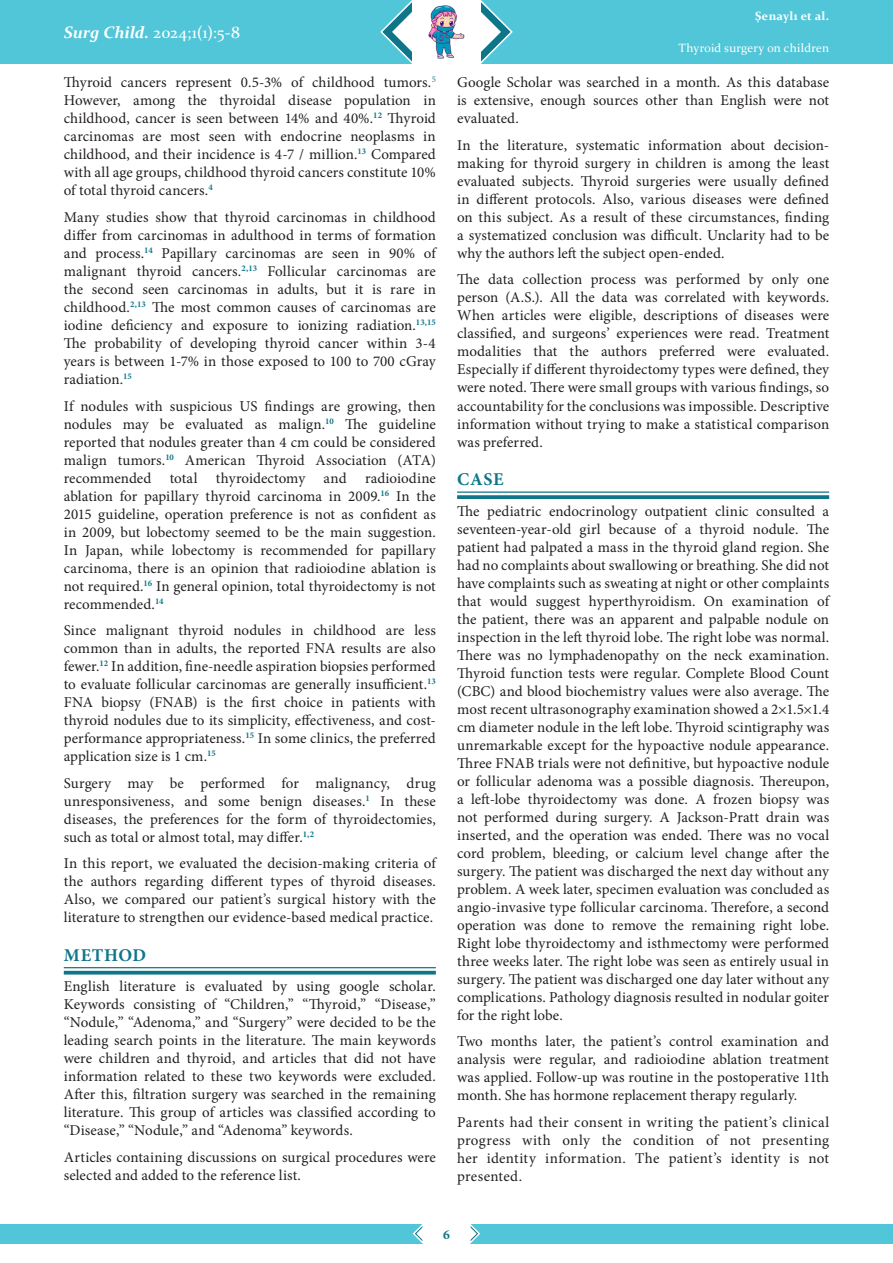
<style>
.page{position:relative;width:893px;height:1263px;background:#fff}
.page>*{position:absolute;margin:0;border:0;box-sizing:border-box;transform-origin:0 0}
._1__BAŞLIK{font:700 18px "Minion Pro";letter-spacing:.035em;color:#0e7688}
.t1{font:16.5px "Constantia";color:#fff}
.Ana_metin{font:15px/18px "Minion Pro";letter-spacing:.005em;color:#231f20;text-align:justify}
.t2{font:700 13.5px "Minion Pro";color:#0e7688}
.t3{font:12px "Constantia";letter-spacing:.02em;color:#fff}
.t4{font:700 12px "Constantia";letter-spacing:.025em;color:#fff}
.s1{font-weight:700;font-style:italic}
</style>
<div class="page">
<div style="left:0;top:0;width:412px;height:64px;background:#51c6d8"></div>
<div style="left:481px;top:0;width:412px;height:64px;background:#51c6d8"></div>
<svg style="left:380px;top:0;width:133px;height:64px"></svg>
<div style="left:436px;top:0;width:45px;height:64px;background:#fff"></div>
<div style="left:0;top:1224px;width:422px;height:19px;background:#51c6d8"></div>
<svg style="left:412px;top:1224px;width:11px;height:20px"></svg>
<div style="left:422px;top:1224px;width:14px;height:19px;background:#fff"></div>
<div style="left:471px;top:1224px;width:422px;height:19px;background:#51c6d8"></div>
<svg style="left:470px;top:1224px;width:11px;height:20px"></svg>
<img style="left:428px;top:4px;width:37px;height:56px">
<hr style="left:64px;top:967px;width:372px;height:1px;background:#0e7688">
<hr style="left:64px;top:971px;width:372px;height:3px;background:#0e7688">
<hr style="left:457px;top:491px;width:372px;height:2px;background:#0e7688">
<svg style="left:457px;top:495px;width:372px;height:4px"></svg>
<p class="t1" style="left:64px;top:21px;width:178px"><span class="s1">Surg Child.</span> 2024;1(1):5-8</p>
<p class="Ana_metin" style="left:64px;top:74px;width:374px">Thyroid cancers represent 0.5-3% of childhood tumors.<sup>5<br></sup>However, among the thyroidal disease population in childhood, cancer is seen between 14% and 40%.<sup>12</sup> Thyroid carcinomas are most seen with endocrine neoplasms in childhood, and their incidence is 4-7 / million.<sup>13</sup> Compared with all age groups, childhood thyroid cancers constitute 10% of total thyroid cancers.<sup>4</sup></p>
<p class="Ana_metin" style="left:64px;top:208px;width:374px">Many studies show that thyroid carcinomas in childhood differ from carcinomas in adulthood in terms of formation and process.<sup>14</sup> Papillary carcinomas are seen in 90% of malignant thyroid cancers.<sup>2,13</sup> Follicular carcinomas are the second seen carcinomas in adults, but it is rare in childhood.<sup>2,13</sup> The most common causes of carcinomas are iodine deficiency and exposure to ionizing radiation.<sup>13,15<br></sup>The probability of developing thyroid cancer within 3-4 years is between 1-7% in those exposed to 100 to 700 cGray radiation.<sup>15</sup></p>
<p class="Ana_metin" style="left:64px;top:397px;width:374px">If nodules with suspicious US findings are growing, then nodules may be evaluated as malign.<sup>10</sup> The guideline reported that nodules greater than 4 cm could be considered malign tumors.<sup>10</sup> American Thyroid Association (ATA) recommended total thyroidectomy and radioiodine ablation for papillary thyroid carcinoma in 2009.<sup>16</sup> In the 2015 guideline, operation preference is not as confident as in 2009, but lobectomy seemed to be the main suggestion.<br>In Japan, while lobectomy is recommended for papillary carcinoma, there is an opinion that radioiodine ablation is not required.<sup>16</sup> In general opinion, total thyroidectomy is not recommended.<sup>14</sup></p>
<p class="Ana_metin" style="left:64px;top:621px;width:374px">Since malignant thyroid nodules in childhood are less common than in adults, the reported FNA results are also fewer.<sup>12</sup> In addition, fine-needle aspiration biopsies performed to evaluate follicular carcinomas are generally insufficient.<sup>13<br></sup>FNA biopsy (FNAB) is the first choice in patients with thyroid nodules due to its simplicity, effectiveness, and cost&shy;performance appropriateness.<sup>15</sup> In some clinics, the preferred application size is 1 cm.<sup>15</sup></p>
<p class="Ana_metin" style="left:64px;top:774px;width:374px">Surgery may be performed for malignancy, drug unresponsiveness, and some benign diseases.<sup>1</sup> In these diseases, the preferences for the form of thyroidectomies, such as total or almost total, may differ.<sup>1,2</sup></p>
<p class="Ana_metin" style="left:64px;top:854px;width:374px">In this report, we evaluated the decision-making criteria of the authors regarding different types of thyroid diseases.<br>Also, we compared our patient’s surgical history with the literature to strengthen our evidence-based medical practice.</p>
<p class="_1__BAŞLIK" style="left:64px;top:942px;width:84px">METHOD</p>
<p class="Ana_metin" style="left:64px;top:978px;width:374px">English literature is evaluated by using google scholar.<br>Keywords consisting of “Children,” “Thyroid,” “Disease,” “Nodule,” “Adenoma,” and “Surgery” were decided to be the leading search points in the literature. The main keywords were children and thyroid, and articles that did not have information related to these two keywords were excluded.<br>After this, filtration surgery was searched in the remaining literature. This group of articles was classified according to “Disease,” “Nodule,” and “Adenoma” keywords.</p>
<p class="Ana_metin" style="left:64px;top:1148px;width:374px">Articles containing discussions on surgical procedures were selected and added to the reference list.</p>
<p class="t4" style="left:755px;top:8px;width:75px">Şenaylı et al.</p>
<p class="t3" style="left:678px;top:40px;width:152px">Thyroid surgery on children</p>
<p class="Ana_metin" style="left:457px;top:74px;width:374px">Google Scholar was searched in a month. As this database is extensive, enough sources other than English were not evaluated.</p>
<p class="Ana_metin" style="left:457px;top:136px;width:374px">In the literature, systematic information about decision&shy;making for thyroid surgery in children is among the least evaluated subjects. Thyroid surgeries were usually defined in different protocols. Also, various diseases were defined on this subject. As a result of these circumstances, finding a systematized conclusion was difficult. Unclarity had to be why the authors left the subject open-ended.</p>
<p class="Ana_metin" style="left:457px;top:271px;width:374px">The data collection process was performed by only one person (A.S.). All the data was correlated with keywords.<br>When articles were eligible, descriptions of diseases were classified, and surgeons’ experiences were read. Treatment modalities that the authors preferred were evaluated.<br>Especially if different thyroidectomy types were defined, they were noted. There were small groups with various findings, so accountability for the conclusions was impossible. Descriptive information without trying to make a statistical comparison was preferred.</p>
<p class="_1__BAŞLIK" style="left:457px;top:467px;width:48px">CASE</p>
<p class="Ana_metin" style="left:457px;top:502px;width:374px">The pediatric endocrinology outpatient clinic consulted a seventeen-year-old girl because of a thyroid nodule. The patient had palpated a mass in the thyroid gland region. She had no complaints about swallowing or breathing. She did not have complaints such as sweating at night or other complaints that would suggest hyperthyroidism. On examination of the patient, there was an apparent and palpable nodule on inspection in the left thyroid lobe. The right lobe was normal.<br>There was no lymphadenopathy on the neck examination.<br>Thyroid function tests were regular. Complete Blood Count (CBC) and blood biochemistry values were also average. The most recent ultrasonography examination showed a 2×1.5×1.4 cm diameter nodule in the left lobe. Thyroid scintigraphy was unremarkable except for the hypoactive nodule appearance.<br>Three FNAB trials were not definitive, but hypoactive nodule or follicular adenoma was a possible diagnosis. Thereupon, a left-lobe thyroidectomy was done. A frozen biopsy was not performed during surgery. A Jackson-Pratt drain was inserted, and the operation was ended. There was no vocal cord problem, bleeding, or calcium level change after the surgery. The patient was discharged the next day without any problem. A week later, specimen evaluation was concluded as angio-invasive type follicular carcinoma. Therefore, a second operation was done to remove the remaining right lobe.<br>Right lobe thyroidectomy and isthmectomy were performed three weeks later. The right lobe was seen as entirely usual in surgery. The patient was discharged one day later without any complications. Pathology diagnosis resulted in nodular goiter for the right lobe.</p>
<p class="Ana_metin" style="left:457px;top:1033px;width:374px">Two months later, the patient’s control examination and analysis were regular, and radioiodine ablation treatment was applied. Follow-up was routine in the postoperative 11th month. She has hormone replacement therapy regularly.</p>
<p class="Ana_metin" style="left:457px;top:1113px;width:374px">Parents had their consent in writing the patient’s clinical progress with only the condition of not presenting her identity information. The patient’s identity is not presented.</p>
<p class="t2" style="left:443px;top:1225px;width:8px">6</p>
</div>
